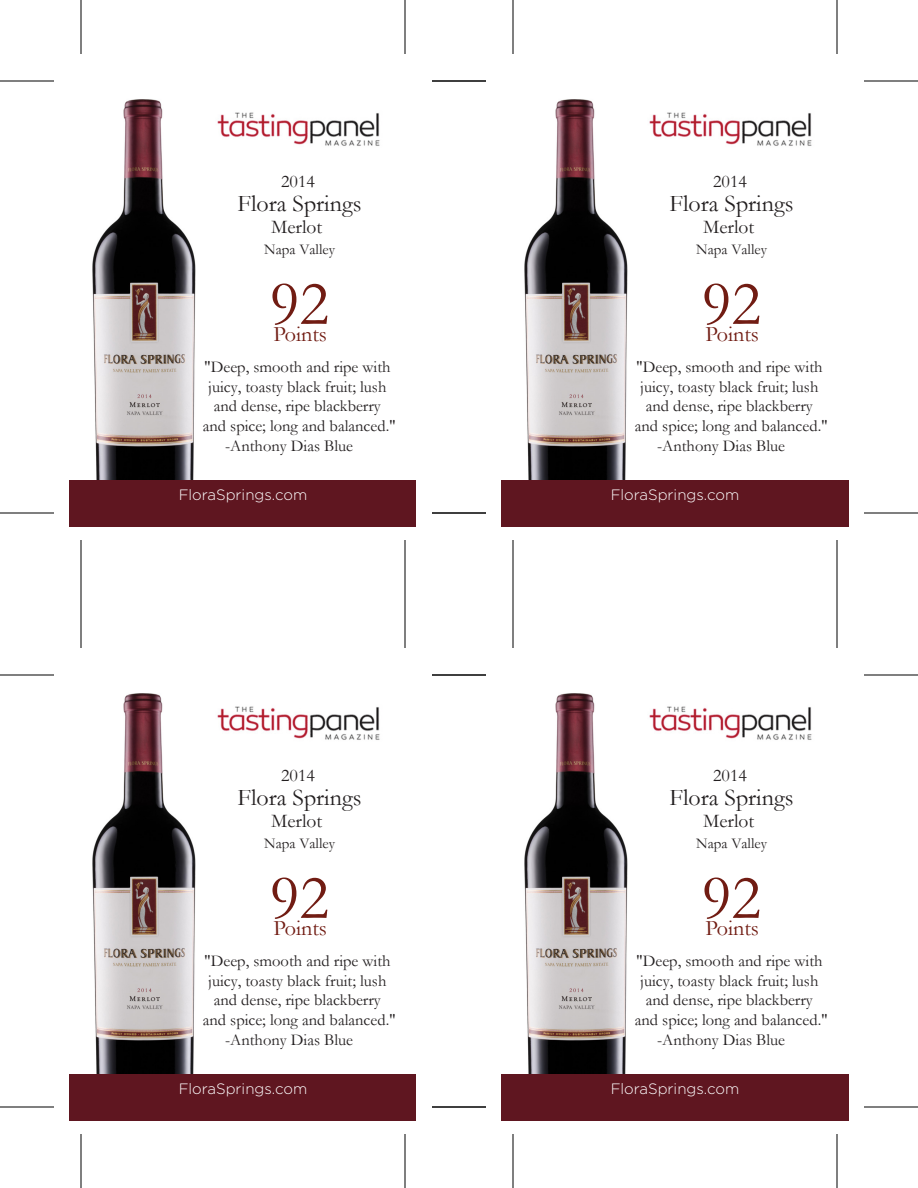
<style>
.page{position:relative;width:918px;height:1188px;background:#fff}
.page>*{position:absolute;margin:0;border:0;box-sizing:border-box;transform-origin:0 0}
.t1{font:63.45px "Garamond";color:#711c13}
.t2{font:24px "Garamond";color:#231f20}
.t3{font:22.05px "Garamond";color:#711c13}
.t4{font:19.5px "Garamond";color:#231f20}
.t5{font:18px "Garamond";color:#231f20}
.t6{font:16.5px "Garamond";color:#231f20}
.t7{font:300 15px "Gotham";color:#fff}
.t8{font:15px "Garamond";color:#231f20}
</style>
<div class="page">
<img style="left:92px;top:99px;width:104px;height:381px">
<div style="left:69px;top:480px;width:347px;height:46px;background:#5f1620"></div>
<img style="left:217px;top:112px;width:163px;height:34px">
<hr style="left:81px;top:0;width:1px;height:54px;background:#000">
<hr style="left:0;top:81px;width:54px;height:1px;background:#000">
<hr style="left:0;top:513px;width:54px;height:1px;background:#000">
<hr style="left:81px;top:540px;width:1px;height:54px;background:#000">
<hr style="left:405px;top:0;width:1px;height:54px;background:#000">
<hr style="left:405px;top:540px;width:1px;height:54px;background:#000">
<img style="left:92px;top:693px;width:104px;height:381px">
<div style="left:69px;top:1074px;width:347px;height:46px;background:#5f1620"></div>
<img style="left:217px;top:706px;width:163px;height:34px">
<hr style="left:81px;top:594px;width:1px;height:54px;background:#000">
<hr style="left:0;top:675px;width:54px;height:1px;background:#000">
<hr style="left:0;top:1107px;width:54px;height:1px;background:#000">
<hr style="left:81px;top:1134px;width:1px;height:54px;background:#000">
<hr style="left:405px;top:594px;width:1px;height:54px;background:#000">
<hr style="left:405px;top:1134px;width:1px;height:54px;background:#000">
<img style="left:524px;top:693px;width:104px;height:381px">
<div style="left:501px;top:1074px;width:348px;height:46px;background:#5f1620"></div>
<img style="left:649px;top:706px;width:163px;height:34px">
<hr style="left:513px;top:594px;width:1px;height:54px;background:#000">
<hr style="left:432px;top:675px;width:54px;height:1px;background:#000">
<hr style="left:432px;top:1107px;width:54px;height:1px;background:#000">
<hr style="left:513px;top:1134px;width:1px;height:54px;background:#000">
<hr style="left:837px;top:594px;width:1px;height:54px;background:#000">
<hr style="left:864px;top:675px;width:54px;height:1px;background:#000">
<hr style="left:864px;top:1107px;width:54px;height:1px;background:#000">
<hr style="left:837px;top:1134px;width:1px;height:54px;background:#000">
<img style="left:524px;top:99px;width:104px;height:381px">
<div style="left:501px;top:480px;width:348px;height:46px;background:#5f1620"></div>
<img style="left:649px;top:112px;width:163px;height:34px">
<hr style="left:513px;top:0;width:1px;height:54px;background:#000">
<hr style="left:432px;top:81px;width:54px;height:1px;background:#000">
<hr style="left:432px;top:513px;width:54px;height:1px;background:#000">
<hr style="left:513px;top:540px;width:1px;height:54px;background:#000">
<hr style="left:837px;top:0;width:1px;height:54px;background:#000">
<hr style="left:864px;top:81px;width:54px;height:1px;background:#000">
<hr style="left:864px;top:513px;width:54px;height:1px;background:#000">
<hr style="left:837px;top:540px;width:1px;height:54px;background:#000">
<p class="t5" style="left:281px;top:170px;width:35px">2014</p>
<h2 class="t2" style="left:238px;top:188px;width:125px">Flora Springs</h2>
<p class="t4" style="left:271px;top:213px;width:52px">Merlot</p>
<p class="t8" style="left:264px;top:239px;width:72px">Napa Valley</p>
<h1 class="t1" style="left:270px;top:261px;width:61px">92</h1>
<h3 class="t3" style="left:273px;top:319px;width:55px">Points</h3>
<p class="t6" style="left:204px;top:356px;width:188px">"Deep, smooth and ripe with</p>
<p class="t6" style="left:208px;top:375px;width:180px">juicy, toasty black fruit; lush</p>
<p class="t6" style="left:214px;top:395px;width:169px">and dense, ripe blackberry</p>
<p class="t6" style="left:203px;top:415px;width:195px">and spice; long and balanced."</p>
<p class="t6" style="left:225px;top:435px;width:130px">-Anthony Dias Blue</p>
<p class="t7" style="left:179px;top:485px;width:130px">FloraSprings.com</p>
<p class="t5" style="left:281px;top:764px;width:35px">2014</p>
<h2 class="t2" style="left:238px;top:782px;width:125px">Flora Springs</h2>
<p class="t4" style="left:271px;top:807px;width:52px">Merlot</p>
<p class="t8" style="left:264px;top:833px;width:72px">Napa Valley</p>
<h1 class="t1" style="left:270px;top:855px;width:61px">92</h1>
<h3 class="t3" style="left:273px;top:913px;width:55px">Points</h3>
<p class="t6" style="left:204px;top:950px;width:188px">"Deep, smooth and ripe with</p>
<p class="t6" style="left:208px;top:969px;width:180px">juicy, toasty black fruit; lush</p>
<p class="t6" style="left:214px;top:989px;width:169px">and dense, ripe blackberry</p>
<p class="t6" style="left:203px;top:1009px;width:195px">and spice; long and balanced."</p>
<p class="t6" style="left:225px;top:1029px;width:130px">-Anthony Dias Blue</p>
<p class="t7" style="left:179px;top:1079px;width:130px">FloraSprings.com</p>
<p class="t5" style="left:713px;top:170px;width:35px">2014</p>
<h2 class="t2" style="left:670px;top:188px;width:125px">Flora Springs</h2>
<p class="t4" style="left:703px;top:213px;width:52px">Merlot</p>
<p class="t8" style="left:696px;top:239px;width:72px">Napa Valley</p>
<h1 class="t1" style="left:702px;top:261px;width:61px">92</h1>
<h3 class="t3" style="left:705px;top:319px;width:55px">Points</h3>
<p class="t6" style="left:636px;top:356px;width:188px">"Deep, smooth and ripe with</p>
<p class="t6" style="left:640px;top:375px;width:180px">juicy, toasty black fruit; lush</p>
<p class="t6" style="left:646px;top:395px;width:169px">and dense, ripe blackberry</p>
<p class="t6" style="left:635px;top:415px;width:195px">and spice; long and balanced."</p>
<p class="t6" style="left:657px;top:435px;width:130px">-Anthony Dias Blue</p>
<p class="t7" style="left:611px;top:485px;width:130px">FloraSprings.com</p>
<p class="t5" style="left:713px;top:764px;width:35px">2014</p>
<h2 class="t2" style="left:670px;top:782px;width:125px">Flora Springs</h2>
<p class="t4" style="left:703px;top:807px;width:52px">Merlot</p>
<p class="t8" style="left:696px;top:833px;width:72px">Napa Valley</p>
<h1 class="t1" style="left:702px;top:855px;width:61px">92</h1>
<h3 class="t3" style="left:705px;top:913px;width:55px">Points</h3>
<p class="t6" style="left:636px;top:950px;width:188px">"Deep, smooth and ripe with</p>
<p class="t6" style="left:640px;top:969px;width:180px">juicy, toasty black fruit; lush</p>
<p class="t6" style="left:646px;top:989px;width:169px">and dense, ripe blackberry</p>
<p class="t6" style="left:635px;top:1009px;width:195px">and spice; long and balanced."</p>
<p class="t6" style="left:657px;top:1029px;width:130px">-Anthony Dias Blue</p>
<p class="t7" style="left:611px;top:1079px;width:130px">FloraSprings.com</p>
</div>
